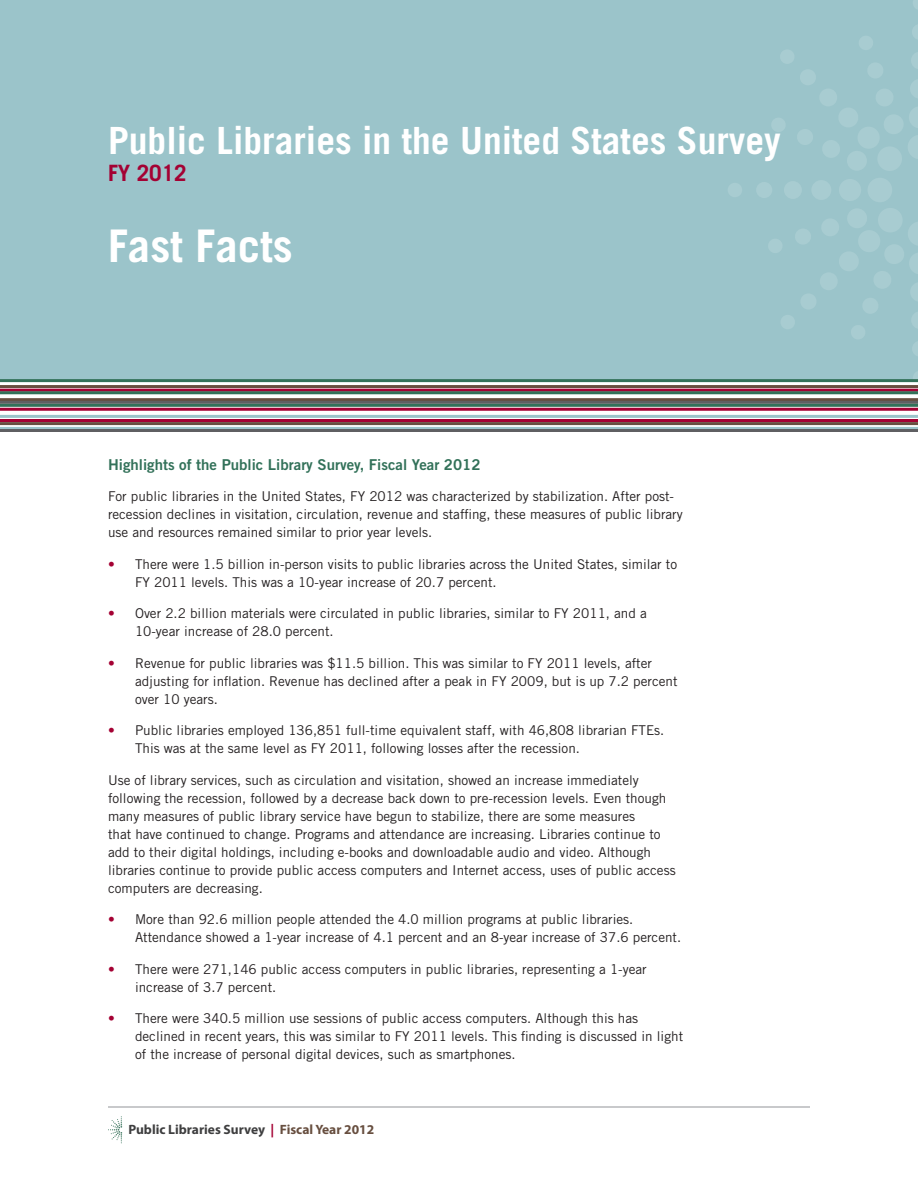
<style>
.page{position:relative;width:918px;height:1188px;background:#fff}
.page>*{position:absolute;margin:0;border:0;box-sizing:border-box;transform-origin:0 0}
.t1{font:700 45px "Trade Gothic LT Std";color:#fff}
.t2{font:700 37.5px "Trade Gothic LT Std";color:#fff}
.t3{font:700 22.5px "Trade Gothic LT Std";color:#a40133}
.t4{font:15px "Trade Gothic LT Std Bd 2";color:#327159}
.t5{font:13.5px/18px "Trade Gothic LT Std";color:#231f20}
.t6{font:700 13.5px "Myriad Pro";color:#3e3e3f}
.s1{color:#a40133}
.s2{color:#674e3f}
</style>
<div class="page">
<svg style="left:108px;top:1116px;width:14px;height:27px"></svg>
<hr style="left:108px;top:1107px;width:702px;height:1px;background:#939598">
<div style="left:0;top:0;width:918px;height:379px;background:#9bc4ca"></div>
<div style="left:868px;top:178px;width:24px;height:24px;background:#a8ccd1;border-radius:50%"></div>
<div style="left:839px;top:179px;width:22px;height:22px;background:#a8ccd1;border-radius:50%"></div>
<div style="left:811px;top:180px;width:20px;height:20px;background:#a8ccd1;border-radius:50%"></div>
<div style="left:784px;top:181px;width:18px;height:18px;background:#a8ccd1;border-radius:50%"></div>
<div style="left:756px;top:182px;width:16px;height:16px;background:#a8ccd1;border-radius:50%"></div>
<div style="left:728px;top:183px;width:14px;height:14px;background:#a8ccd1;border-radius:50%"></div>
<svg style="left:913px;top:0;width:5px;height:9px"></svg>
<svg style="left:772px;top:25px;width:146px;height:146px"></svg>
<svg style="left:913px;top:372px;width:5px;height:7px"></svg>
<svg style="left:768px;top:208px;width:150px;height:148px"></svg>
<hr style="left:0;top:379px;width:918px;height:3px;background:#327159">
<hr style="left:0;top:385px;width:918px;height:3px;background:#674e3f">
<hr style="left:0;top:389px;width:918px;height:3px;background:#a40133">
<hr style="left:0;top:391px;width:918px;height:3px;background:#327159">
<hr style="left:0;top:398px;width:918px;height:3px;background:#674e3f">
<hr style="left:0;top:401px;width:918px;height:3px;background:#5f5f62">
<hr style="left:0;top:408px;width:918px;height:3px;background:#a40133">
<hr style="left:0;top:404px;width:918px;height:3px;background:#327159">
<hr style="left:0;top:415px;width:918px;height:3px;background:#9bc4ca">
<hr style="left:0;top:427px;width:918px;height:3px;background:#9bc4ca">
<hr style="left:0;top:419px;width:918px;height:3px;background:#a40133">
<hr style="left:0;top:422px;width:918px;height:3px;background:#674e3f">
<hr style="left:0;top:429px;width:918px;height:3px;background:#5f5f62">
<h2 class="t2" style="left:108px;top:118px;width:674px">Public Libraries in the United States Survey</h2>
<h3 class="t3" style="left:108px;top:160px;width:80px">FY 2012</h3>
<h1 class="t1" style="left:108px;top:219px;width:186px">Fast Facts</h1>
<p class="t4" style="left:108px;top:455px;width:374px">Highlights of the Public Library Survey, Fiscal Year 2012</p>
<p class="t5" style="left:108px;top:487px;width:576px">For public libraries in the United States, FY 2012 was characterized by stabilization. After post&shy;recession declines in visitation, circulation, revenue and staffing, these measures of public library use and resources remained similar to prior year levels.</p>
<p class="t5" style="left:135px;top:555px;width:544px;text-indent:-27px"><span class="s1">•</span> There were 1.5 billion in-person visits to public libraries across the United States, similar to<br>FY 2011 levels. This was a 10-year increase of 20.7 percent.</p>
<p class="t5" style="left:135px;top:604px;width:513px;text-indent:-27px"><span class="s1">•</span> Over 2.2 billion materials were circulated in public libraries, similar to FY 2011, and a<br>10-year increase of 28.0 percent.</p>
<p class="t5" style="left:135px;top:654px;width:544px;text-indent:-27px"><span class="s1">•</span> Revenue for public libraries was $11.5 billion. This was similar to FY 2011 levels, after adjusting for inflation. Revenue has declined after a peak in FY 2009, but is up 7.2 percent over 10 years.</p>
<p class="t5" style="left:135px;top:721px;width:531px;text-indent:-27px"><span class="s1">•</span> Public libraries employed 136,851 full-time equivalent staff, with 46,808 librarian FTEs.<br>This was at the same level as FY 2011, following losses after the recession.</p>
<p class="t5" style="left:108px;top:771px;width:569px">Use of library services, such as circulation and visitation, showed an increase immediately following the recession, followed by a decrease back down to pre-recession levels. Even though many measures of public library service have begun to stabilize, there are some measures<br>that have continued to change. Programs and attendance are increasing. Libraries continue to add to their digital holdings, including e-books and downloadable audio and video. Although libraries continue to provide public access computers and Internet access, uses of public access computers are decreasing.</p>
<p class="t5" style="left:135px;top:910px;width:548px;text-indent:-27px"><span class="s1">•</span> More than 92.6 million people attended the 4.0 million programs at public libraries.<br>Attendance showed a 1-year increase of 4.1 percent and an 8-year increase of 37.6 percent.</p>
<p class="t5" style="left:135px;top:960px;width:513px;text-indent:-27px"><span class="s1">•</span> There were 271,146 public access computers in public libraries, representing a 1-year increase of 3.7 percent.</p>
<p class="t5" style="left:135px;top:1009px;width:550px;text-indent:-27px"><span class="s1">•</span> There were 340.5 million use sessions of public access computers. Although this has declined in recent years, this was similar to FY 2011 levels. This finding is discussed in light of the increase of personal digital devices, such as smartphones.</p>
<p class="t6" style="left:128px;top:1121px;width:247px">Public Libraries Survey <span class="s1">|</span> <span class="s2">Fiscal Year 2012</span></p>
</div>
